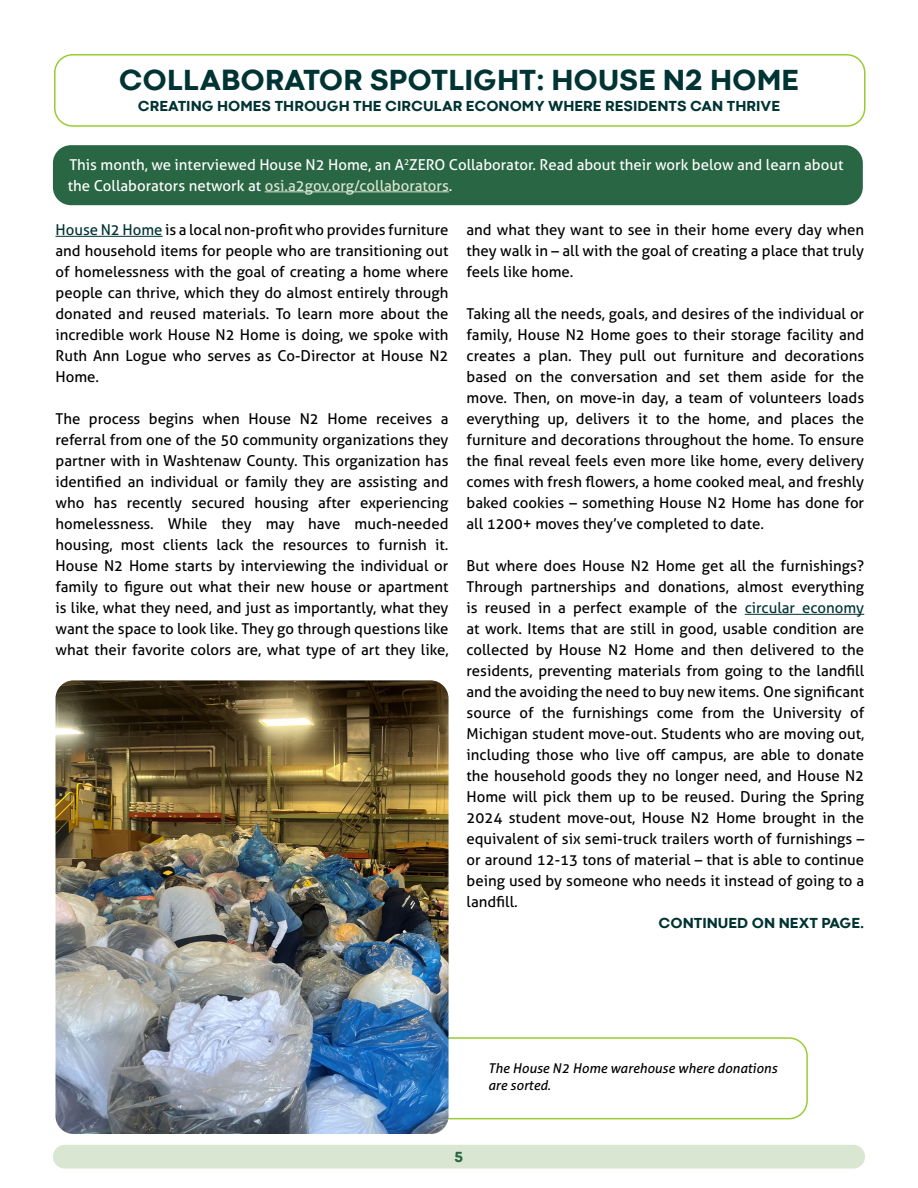
<style>
.page{position:relative;width:918px;height:1188px;background:#fff}
.page>*{position:absolute;margin:0;border:0;box-sizing:border-box;transform-origin:0 0}
.t1{font:800 30px "Codec Cold";color:#033}
.t2{font:15px/21px "Aller";color:#000;text-align:justify}
.t3{font:15px/21px "Aller";color:#fff}
.t4{font:800 15px "Codec Cold";color:#033}
.t5{font:800 15px "Codec Cold";color:#296643}
.t6{font:italic 13.5px/16.5px "Aller";color:#000}
.s1{color:#d9e6d2}
.s2{color:#033}
</style>
<div class="page">
<div style="left:53px;top:1145px;width:812px;height:24px;background:#d9e6d2;border-radius:12px"></div>
<div style="left:54px;top:54px;width:812px;height:73px;border:2px solid #9c3;border-radius:18px"></div>
<div style="left:53px;top:145px;width:810px;height:60px;background:#296643;border-radius:18px"></div>
<hr style="left:265px;top:191px;width:184px;height:1px;background:#d9e6d2">
<div style="left:392px;top:1037px;width:416px;height:82px;border:2px solid #9c3;border-radius:18px"></div>
<hr style="left:56px;top:236px;width:107px;height:1px;background:#033">
<hr style="left:745px;top:614px;width:119px;height:1px;background:#033">
<img style="left:56px;top:680px;width:393px;height:454px">
<h1 class="t1" style="left:119px;top:61px;width:681px">COLLABORATOR SPOTLIGHT: HOUSE N2 HOME</h1>
<p class="t4" style="left:138px;top:96px;width:644px">CREATING HOMES THROUGH THE CIRCULAR ECONOMY WHERE RESIDENTS CAN THRIVE</p>
<p class="t3" style="left:68px;top:154px;width:777px">This month, we interviewed House N2 Home, an A<sup>2</sup>ZERO Collaborator. Read about their work below and learn about the Collaborators network at <span class="s1">osi.a2gov.org/collaborators</span>.</p>
<p class="t2" style="left:56px;top:219px;width:395px"><span class="s2">House N2 Home</span> is a local non-profit who provides furniture and household items for people who are transitioning out of homelessness with the goal of creating a home where people can thrive, which they do almost entirely through donated and reused materials. To learn more about the incredible work House N2 Home is doing, we spoke with Ruth Ann Logue who serves as Co-Director at House N2<br>Home.</p>
<p class="t2" style="left:56px;top:408px;width:395px">The process begins when House N2 Home receives a referral from one of the 50 community organizations they partner with in Washtenaw County. This organization has identified an individual or family they are assisting and who has recently secured housing after experiencing homelessness. While they may have much-needed housing, most clients lack the resources to furnish it.<br>House N2 Home starts by interviewing the individual or family to figure out what their new house or apartment is like, what they need, and just as importantly, what they want the space to look like. They go through questions like what their favorite colors are, what type of art they like,</p>
<p class="t2" style="left:467px;top:219px;width:399px">and what they want to see in their home every day when they walk in – all with the goal of creating a place that truly feels like home.</p>
<p class="t2" style="left:467px;top:303px;width:399px">Taking all the needs, goals, and desires of the individual or family, House N2 Home goes to their storage facility and creates a plan. They pull out furniture and decorations based on the conversation and set them aside for the move. Then, on move-in day, a team of volunteers loads everything up, delivers it to the home, and places the furniture and decorations throughout the home. To ensure the final reveal feels even more like home, every delivery comes with fresh flowers, a home cooked meal, and freshly baked cookies – something House N2 Home has done for all 1200+ moves they’ve completed to date.</p>
<p class="t2" style="left:467px;top:555px;width:399px">But where does House N2 Home get all the furnishings?<br>Through partnerships and donations, almost everything is reused in a perfect example of the <span class="s2">circular economy </span>at work. Items that are still in good, usable condition are collected by House N2 Home and then delivered to the residents, preventing materials from going to the landfill and the avoiding the need to buy new items. One significant source of the furnishings come from the University of Michigan student move-out. Students who are moving out, including those who live off campus, are able to donate the household goods they no longer need, and House N2<br>Home will pick them up to be reused. During the Spring 2024 student move-out, House N2 Home brought in the equivalent of six semi-truck trailers worth of furnishings – or around 12-13 tons of material – that is able to continue being used by someone who needs it instead of going to a landfill.</p>
<p class="t4" style="left:659px;top:914px;width:207px">CONTINUED ON NEXT PAGE.</p>
<p class="t5" style="left:455px;top:1147px;width:10px">5</p>
<p class="t6" style="left:488px;top:1060px;width:291px">The House N2 Home warehouse where donations are sorted.</p>
</div>
